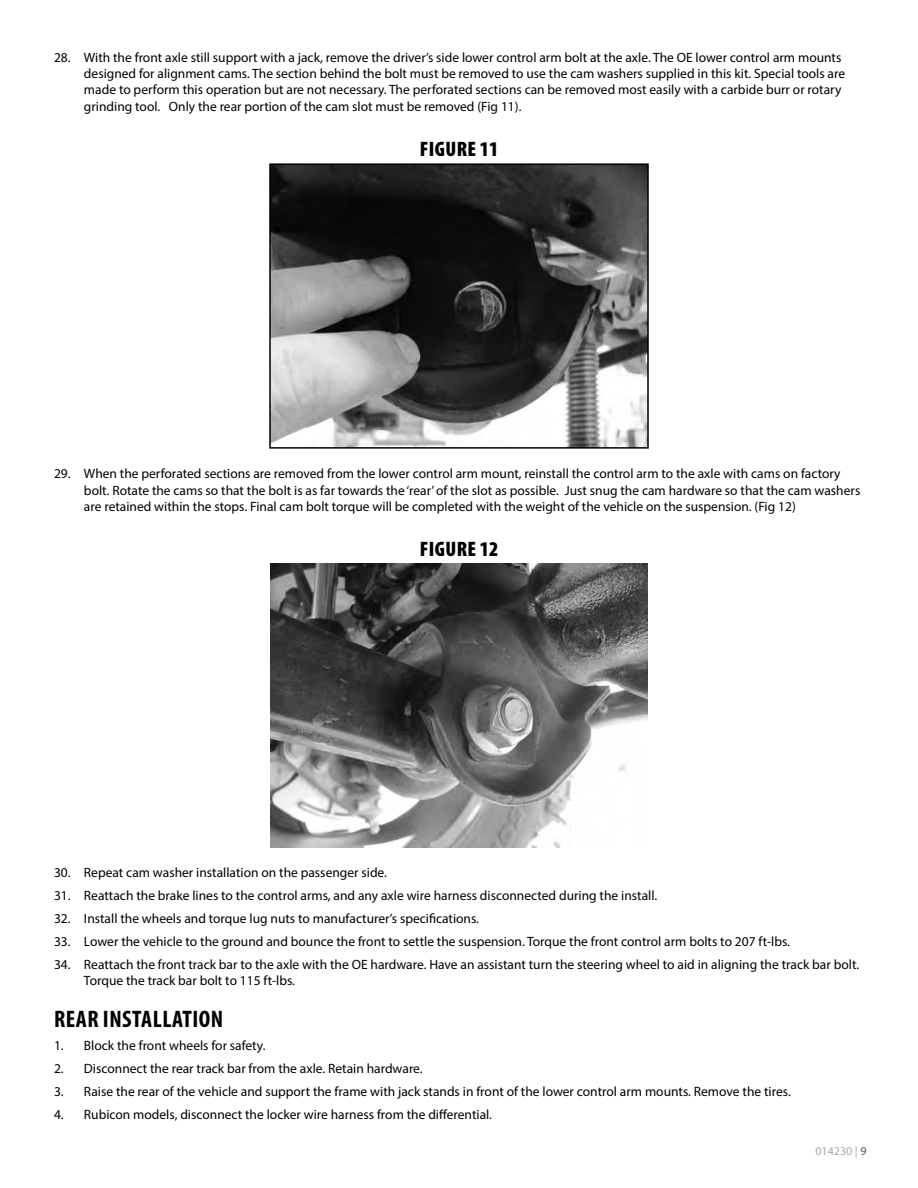
<style>
.page{position:relative;width:918px;height:1188px;background:#fff}
.page>*{position:absolute;margin:0;border:0;box-sizing:border-box;transform-origin:0 0}
.t1{font:700 condensed 24px "Myriad Pro";letter-spacing:.02em;color:#000}
.t2{font:900 condensed 21px "Myriad Pro";letter-spacing:.02em;color:#000}
.t3{font:13.5px/16.2px "Myriad Pro";color:#000}
.t4{font:12px "Myriad Pro";color:#a7a9ac}
.s1{color:#58595b}
</style>
<div class="page">
<img style="left:272px;top:166px;width:374px;height:280px">
<div style="left:269px;top:163px;width:380px;height:286px;border:2px solid #000"></div>
<img style="left:270px;top:564px;width:378px;height:283px">
<p class="t3" style="left:84px;top:49px;width:763px;text-indent:-30px">28. With the front axle still support with a jack, remove the driver’s side lower control arm bolt at the axle. The OE lower control arm mounts designed for alignment cams. The section behind the bolt must be removed to use the cam washers supplied in this kit. Special tools are made to perform this operation but are not necessary. The perforated sections can be removed most easily with a carbide burr or rotary grinding tool. Only the rear portion of the cam slot must be removed (Fig 11).</p>
<h2 class="t2" style="left:420px;top:137px;width:80px">FIGURE 11</h2>
<p class="t3" style="left:84px;top:465px;width:778px;text-indent:-30px">29. When the perforated sections are removed from the lower control arm mount, reinstall the control arm to the axle with cams on factory bolt. Rotate the cams so that the bolt is as far towards the ‘rear’ of the slot as possible. Just snug the cam hardware so that the cam washers are retained within the stops. Final cam bolt torque will be completed with the weight of the vehicle on the suspension. (Fig 12)</p>
<h2 class="t2" style="left:420px;top:537px;width:80px">FIGURE 12</h2>
<p class="t3" style="left:54px;top:864px;width:335px">30. Repeat cam washer installation on the passenger side.</p>
<p class="t3" style="left:54px;top:887px;width:605px">31. Reattach the brake lines to the control arms, and any axle wire harness disconnected during the install.</p>
<p class="t3" style="left:54px;top:910px;width:427px">32. Install the wheels and torque lug nuts to manufacturer’s specifications.</p>
<p class="t3" style="left:54px;top:933px;width:738px">33. Lower the vehicle to the ground and bounce the front to settle the suspension. Torque the front control arm bolts to 207 ft-lbs.</p>
<p class="t3" style="left:84px;top:956px;width:777px;text-indent:-30px">34. Reattach the front track bar to the axle with the OE hardware. Have an assistant turn the steering wheel to aid in aligning the track bar bolt.<br>Torque the track bar bolt to 115 ft-lbs.</p>
<h1 class="t1" style="left:54px;top:1004px;width:170px">REAR INSTALLATION</h1>
<p class="t3" style="left:54px;top:1037px;width:213px">1. Block the front wheels for safety.</p>
<p class="t3" style="left:54px;top:1060px;width:370px">2. Disconnect the rear track bar from the axle. Retain hardware.</p>
<p class="t3" style="left:54px;top:1083px;width:738px">3. Raise the rear of the vehicle and support the frame with jack stands in front of the lower control arm mounts. Remove the tires.</p>
<p class="t3" style="left:54px;top:1106px;width:440px">4. Rubicon models, disconnect the locker wire harness from the differential.</p>
<p class="t4" style="left:815px;top:1143px;width:53px">014230 | <span class="s1">9</span></p>
</div>
